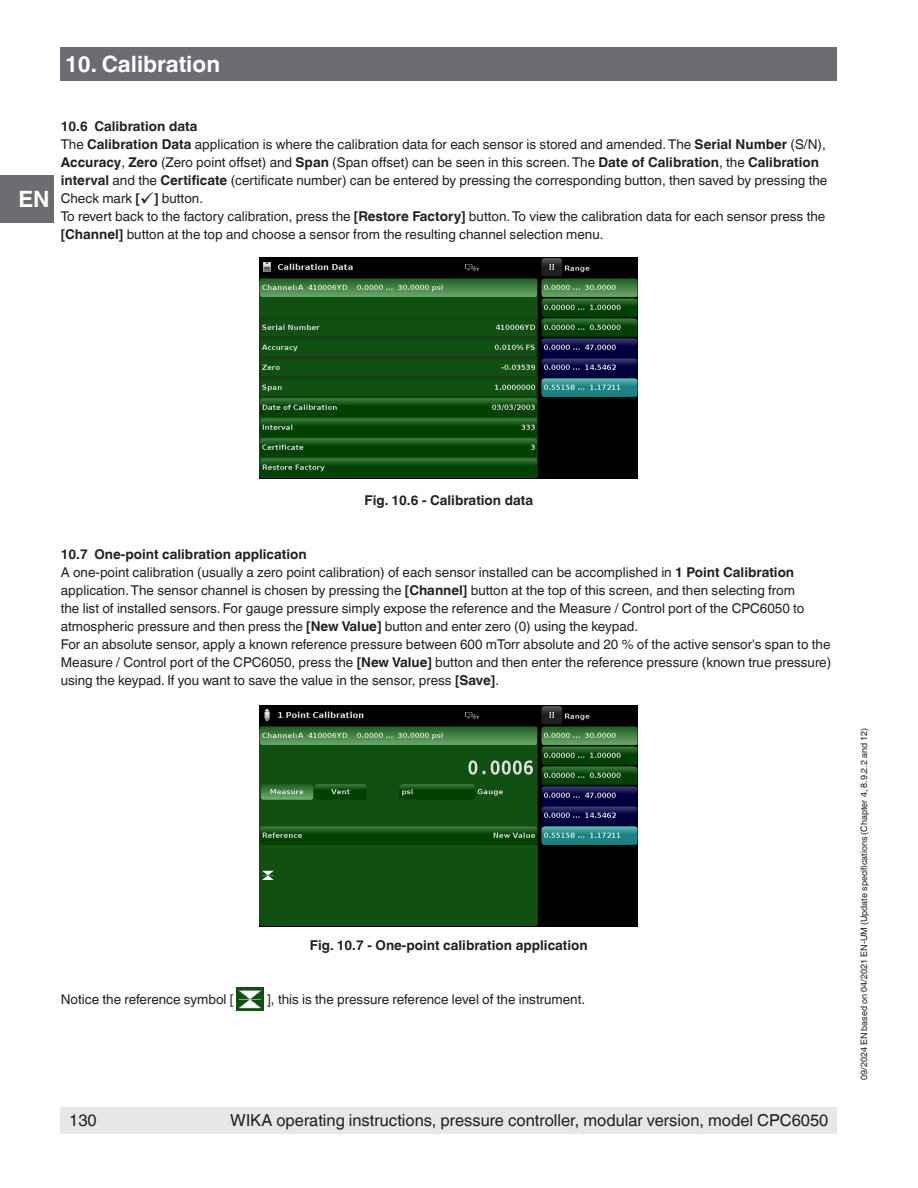
<style>
.page{position:relative;width:918px;height:1188px;background:#fff}
.page>*{position:absolute;margin:0;border:0;box-sizing:border-box;transform-origin:0 0}
.t1{font:700 22.5px "Helvetica World";color:#fff}
.t2{font:16.5px "Helvetica World";color:#231f20}
.t3{font:13.5px/18px "Helvetica World";color:#231f20}
.t4{font:700 13.5px "Helvetica World";color:#231f20}
.t5{font:9px "Helvetica World";color:#231f20}
.s1{font-weight:700}
</style>
<div class="page">
<div style="left:61px;top:47px;width:776px;height:34px;background:#6c6d70"></div>
<div style="left:0;top:176px;width:54px;height:47px;background:#6c6d70"></div>
<div style="left:61px;top:1107px;width:776px;height:27px;background:#e6e7e9"></div>
<img style="left:237px;top:987px;width:27px;height:23px">
<img style="left:260px;top:257px;width:378px;height:222px">
<img style="left:260px;top:705px;width:378px;height:222px">
<h1 class="t1" style="left:65px;top:51px;width:157px">10. Calibration</h1>
<h1 class="t1" style="left:18px;top:186px;width:33px">EN</h1>
<p class="t3" style="left:61px;top:118px;width:768px"><span class="s1">10.6 Calibration data<br></span>The <span class="s1">Calibration Data</span> application is where the calibration data for each sensor is stored and amended. The <span class="s1">Serial Number</span> (S/N), <span class="s1">Accuracy</span>, <span class="s1">Zero</span> (Zero point offset) and <span class="s1">Span</span> (Span offset) can be seen in this screen. The <span class="s1">Date of Calibration</span>, the <span class="s1">Calibration interval</span> and the <span class="s1">Certificate</span> (certificate number) can be entered by pressing the corresponding button, then saved by pressing the Check mark <span class="s1">[</span>✓<span class="s1">]</span> button.<br>To revert back to the factory calibration, press the <span class="s1">[Restore Factory]</span> button. To view the calibration data for each sensor press the <span class="s1">[Channel]</span> button at the top and choose a sensor from the resulting channel selection menu.</p>
<p class="t4" style="left:365px;top:492px;width:170px">Fig. 10.6 - Calibration data</p>
<p class="t3" style="left:61px;top:545px;width:772px"><span class="s1">10.7 One-point calibration application<br></span>A one-point calibration (usually a zero point calibration) of each sensor installed can be accomplished in <span class="s1">1 Point Calibration </span>application. The sensor channel is chosen by pressing the <span class="s1">[Channel]</span> button at the top of this screen, and then selecting from<br>the list of installed sensors. For gauge pressure simply expose the reference and the Measure / Control port of the CPC6050 to atmospheric pressure and then press the <span class="s1">[New Value]</span> button and enter zero (0) using the keypad.<br>For an absolute sensor, apply a known reference pressure between 600 mTorr absolute and 20 % of the active sensor's span to the Measure / Control port of the CPC6050, press the <span class="s1">[New Value]</span> button and then enter the reference pressure (known true pressure) using the keypad. If you want to save the value in the sensor, press <span class="s1">[Save]</span>.</p>
<p class="t4" style="left:310px;top:938px;width:279px">Fig. 10.7 - One-point calibration application</p>
<p class="t3" style="left:61px;top:991px;width:174px">Notice the reference symbol [</p>
<p class="t3" style="left:267px;top:991px;width:319px">], this is the pressure reference level of the instrument.</p>
<p class="t2" style="left:69px;top:1111px;width:29px">130</p>
<p class="t2" style="left:230px;top:1111px;width:600px">WIKA operating instructions, pressure controller, modular version, model CPC6050</p>
<p class="t5" style="left:859px;top:1080px;width:354px;rotate:-90deg">09/2024 EN based on 04/2021 EN-UM (Update specifications (Chapter 4, 8.9.2.2 and 12)</p>
</div>
